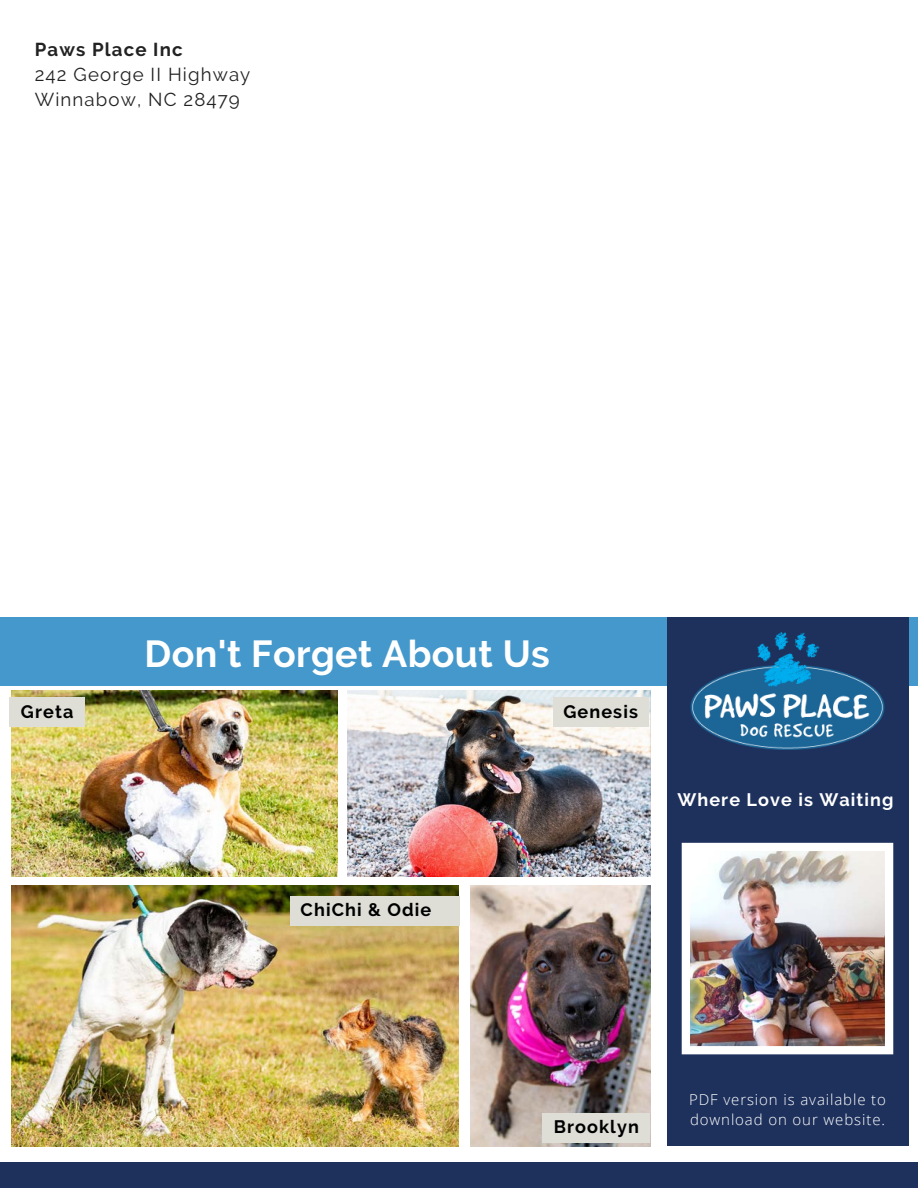
<style>
.page{position:relative;width:918px;height:1188px;background:#fff}
.page>*{position:absolute;margin:0;border:0;box-sizing:border-box;transform-origin:0 0}
.t1{font:700 37.5px "Raleway";letter-spacing:.01em;color:#fff}
.t2{font:18.6px/25.3px "Raleway";letter-spacing:.06em;color:#222}
.t3{font:700 18.6px "Raleway";letter-spacing:.06em;color:#222}
.t4{font:700 18px "Raleway";letter-spacing:.06em;color:#000}
.t5{font:700 18px "Raleway";letter-spacing:.06em;color:#fff}
.t6{font:300 15px/20.1px "Open Sans";letter-spacing:.06em;color:#fff}
</style>
<div class="page">
<div style="left:0;top:618px;width:918px;height:68px;background:#4498cb"></div>
<div style="left:667px;top:618px;width:241px;height:528px;background:#1e315c"></div>
<img style="left:691px;top:632px;width:193px;height:117px">
<div style="left:0;top:1163px;width:918px;height:25px;background:#1e315c"></div>
<img style="left:682px;top:843px;width:211px;height:211px">
<img style="left:471px;top:885px;width:180px;height:261px">
<img style="left:11px;top:691px;width:326px;height:185px">
<img style="left:11px;top:885px;width:448px;height:261px">
<div style="left:290px;top:896px;width:169px;height:30px;background:#deded7"></div>
<div style="left:543px;top:1113px;width:107px;height:30px;background:#deded7"></div>
<div style="left:10px;top:697px;width:75px;height:30px;background:#deded7"></div>
<img style="left:347px;top:691px;width:304px;height:185px">
<div style="left:553px;top:697px;width:96px;height:30px;background:#deded7"></div>
<p class="t3" style="left:35px;top:38px;width:149px">Paws Place Inc</p>
<p class="t2" style="left:35px;top:62px;width:217px">242 George II Highway<br>Winnabow, NC 28479</p>
<p class="t4" style="left:21px;top:701px;width:54px">Greta</p>
<h1 class="t1" style="left:145px;top:632px;width:407px">Don't Forget About Us</h1>
<p class="t4" style="left:564px;top:701px;width:76px">Genesis</p>
<p class="t4" style="left:301px;top:899px;width:132px">ChiChi &amp; Odie</p>
<p class="t5" style="left:677px;top:789px;width:218px">Where Love is Waiting</p>
<p class="t4" style="left:554px;top:1116px;width:87px">Brooklyn</p>
<p class="t6" style="left:689px;top:1089px;width:198px">PDF version is available to download on our website.</p>
</div>
